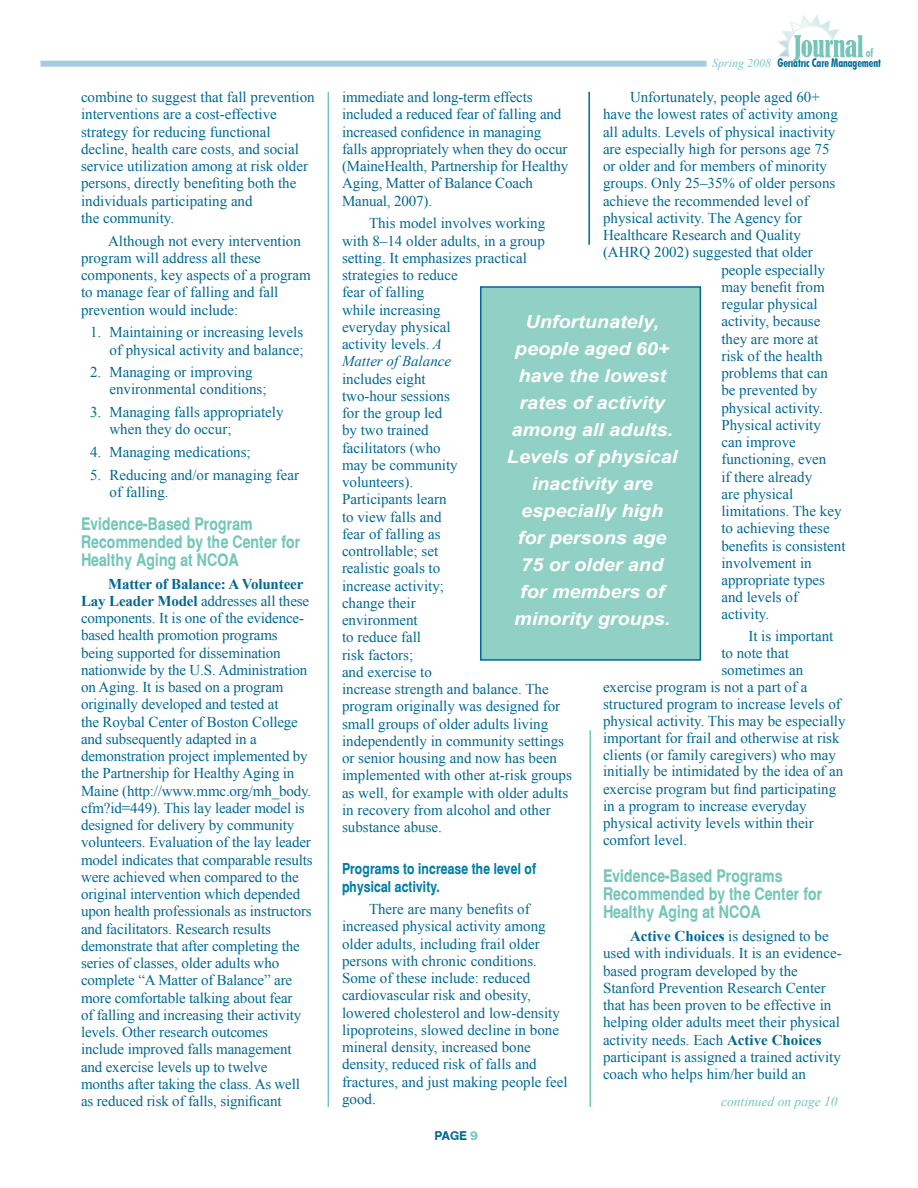
<style>
.page{position:relative;width:918px;height:1188px;background:#fff}
.page>*{position:absolute;margin:0;border:0;box-sizing:border-box;transform-origin:0 0}
.t1{font:italic 700 18px/27px "Arial";color:#fff;text-align:center;scale:1.1 1}
.t2{font:700 17.25px/18px "Switzerland Narrow";color:#74c7b8}
.t3{font:15px/17.2px "Times New Roman";color:#006892}
.t4{font:700 15px/17.2px "Switzerland Narrow";color:#007da5}
.t5{font:italic 13.5px "Times New Roman";color:#74c7b8}
.t6{font:700 condensed 12px "Futura BT";letter-spacing:-.01em;color:#006892;scale:.9 1}
.t7{font:italic 12px "Times New Roman";color:#74c7b8}
.t8{font:700 12px "Switzerland Narrow";color:#006892;scale:1.2 1}
.t9{font:700 condensed 12px "Futura BT";color:#74c7b8;scale:.9 1}
.s1{font-weight:700}
.s2{font-style:italic}
.s3{font-family:"Arial";color:#74c7b8}
</style>
<div class="page">
<div style="left:40px;top:61px;width:667px;height:6px;background:#a6cadf"></div>
<svg style="left:777px;top:15px;width:62px;height:46px"></svg>
<img style="left:793px;top:35px;width:69px;height:25px">
<hr style="left:328px;top:92px;width:1px;height:1015px;background:#74c7b8">
<hr style="left:588px;top:92px;width:2px;height:153px;background:#006892">
<div style="left:481px;top:287px;width:219px;height:373px;background:#91d1c5"></div>
<div style="left:480px;top:286px;width:221px;height:375px;border:2px solid #006892"></div>
<hr style="left:590px;top:730px;width:1px;height:377px;background:#74c7b8">
<p class="t3" style="left:81px;top:88px;width:235px">combine to suggest that fall prevention interventions are a cost-effective strategy for reducing functional decline, health care costs, and social service utilization among at risk older persons, directly benefiting both the individuals participating and<br>the community.</p>
<p class="t3" style="left:81px;top:232px;width:231px;text-indent:27px">Although not every intervention program will address all these components, key aspects of a program to manage fear of falling and fall prevention would include:</p>
<p class="t3" style="left:90px;top:323px;width:215px;text-align:right">1. Maintaining or increasing levels of physical activity and balance;</p>
<p class="t3" style="left:110px;top:363px;width:159px;text-indent:-20px">2. Managing or improving environmental conditions;</p>
<p class="t3" style="left:110px;top:403px;width:176px;text-indent:-20px">3. Managing falls appropriately when they do occur;</p>
<p class="t3" style="left:90px;top:443px;width:162px">4. Managing medications;</p>
<p class="t3" style="left:110px;top:466px;width:191px;text-indent:-20px">5. Reducing and/or managing fear of falling.</p>
<p class="t2" style="left:81px;top:515px;width:221px">Evidence-Based Program<br>Recommended by the Center for<br>Healthy Aging at NCOA</p>
<p class="t3" style="left:81px;top:575px;width:233px;text-indent:27px"><span class="s1">Matter of Balance: A Volunteer Lay Leader Model</span> addresses all these components. It is one of the evidence&shy;based health promotion programs being supported for dissemination nationwide by the U.S. Administration on Aging. It is based on a program originally developed and tested at<br>the Roybal Center of Boston College and subsequently adapted in a demonstration project implemented by the Partnership for Healthy Aging in Maine (http://www.mmc.org/mh_body. cfm?id=449). This lay leader model is designed for delivery by community volunteers. Evaluation of the lay leader model indicates that comparable results were achieved when compared to the original intervention which depended upon health professionals as instructors and facilitators. Research results demonstrate that after completing the series of classes, older adults who complete “A Matter of Balance” are more comfortable talking about fear<br>of falling and increasing their activity levels. Other research outcomes include improved falls management and exercise levels up to twelve months after taking the class. As well as reduced risk of falls, significant</p>
<p class="t9" style="left:866px;top:45px;width:10px">of</p>
<p class="t6" style="left:778px;top:55px;width:116px">Geriatric Care Management</p>
<p class="t7" style="left:712px;top:55px;width:61px">Spring 2008</p>
<p class="t3" style="left:630px;top:88px;width:191px">Unfortunately, people aged 60+</p>
<p class="t3" style="left:603px;top:106px;width:236px">have the lowest rates of activity among</p>
<p class="t3" style="left:603px;top:123px;width:234px">all adults. Levels of physical inactivity</p>
<p class="t3" style="left:603px;top:140px;width:228px">are especially high for persons age 75</p>
<p class="t3" style="left:603px;top:157px;width:226px">or older and for members of minority</p>
<p class="t3" style="left:603px;top:175px;width:234px">groups. Only 25–35% of older persons</p>
<p class="t3" style="left:603px;top:192px;width:207px">achieve the recommended level of</p>
<p class="t3" style="left:603px;top:209px;width:201px">physical activity. The Agency for</p>
<p class="t3" style="left:603px;top:226px;width:199px">Healthcare Research and Quality</p>
<p class="t3" style="left:603px;top:244px;width:211px">(AHRQ 2002) suggested that older</p>
<p class="t3" style="left:721px;top:261px;width:105px">people especially</p>
<p class="t3" style="left:721px;top:278px;width:105px">may benefit from</p>
<p class="t3" style="left:721px;top:295px;width:98px">regular physical</p>
<p class="t3" style="left:721px;top:313px;width:100px">activity, because</p>
<p class="t3" style="left:721px;top:330px;width:99px">they are more at</p>
<p class="t3" style="left:721px;top:347px;width:103px">risk of the health</p>
<p class="t3" style="left:721px;top:364px;width:108px">problems that can</p>
<p class="t3" style="left:721px;top:382px;width:97px">be prevented by</p>
<p class="t3" style="left:721px;top:399px;width:103px">physical activity.</p>
<p class="t3" style="left:721px;top:416px;width:101px">Physical activity</p>
<p class="t3" style="left:721px;top:433px;width:76px">can improve</p>
<p class="t3" style="left:721px;top:451px;width:106px">functioning, even</p>
<p class="t3" style="left:721px;top:468px;width:92px">if there already</p>
<p class="t3" style="left:721px;top:485px;width:74px">are physical</p>
<p class="t3" style="left:721px;top:502px;width:122px">limitations. The key</p>
<p class="t3" style="left:721px;top:520px;width:110px">to achieving these</p>
<p class="t3" style="left:721px;top:537px;width:126px">benefits is consistent</p>
<p class="t3" style="left:721px;top:554px;width:92px">involvement in</p>
<p class="t3" style="left:721px;top:571px;width:105px">appropriate types</p>
<p class="t3" style="left:721px;top:588px;width:78px">and levels of</p>
<p class="t3" style="left:721px;top:605px;width:49px">activity.</p>
<p class="t3" style="left:748px;top:627px;width:87px">It is important</p>
<p class="t3" style="left:721px;top:644px;width:69px">to note that</p>
<p class="t3" style="left:721px;top:661px;width:84px">sometimes an</p>
<p class="t3" style="left:603px;top:678px;width:206px">exercise program is not a part of a</p>
<p class="t3" style="left:603px;top:695px;width:239px">structured program to increase levels of</p>
<p class="t3" style="left:603px;top:712px;width:244px">physical activity. This may be especially</p>
<p class="t3" style="left:603px;top:729px;width:238px">important for frail and otherwise at risk</p>
<p class="t3" style="left:603px;top:746px;width:234px">clients (or family caregivers) who may</p>
<p class="t3" style="left:603px;top:763px;width:242px">initially be intimidated by the idea of an</p>
<p class="t3" style="left:603px;top:780px;width:235px">exercise program but find participating</p>
<p class="t3" style="left:603px;top:797px;width:205px">in a program to increase everyday</p>
<p class="t3" style="left:603px;top:814px;width:212px">physical activity levels within their</p>
<p class="t3" style="left:603px;top:832px;width:86px">comfort level.</p>
<p class="t2" style="left:603px;top:867px;width:221px">Evidence-Based Programs<br>Recommended by the Center for<br>Healthy Aging at NCOA</p>
<p class="t3" style="left:603px;top:927px;width:240px;text-indent:27px"><span class="s1">Active Choices</span> is designed to be used with individuals. It is an evidence&shy;based program developed by the Stanford Prevention Research Center that has been proven to be effective in helping older adults meet their physical activity needs. Each <span class="s1">Active Choices </span>participant is assigned a trained activity coach who helps him/her build an</p>
<p class="t3" style="left:342px;top:88px;width:228px">immediate and long-term effects included a reduced fear of falling and increased confidence in managing falls appropriately when they do occur (MaineHealth, Partnership for Healthy<br>Aging, Matter of Balance Coach<br>Manual, 2007).</p>
<p class="t3" style="left:342px;top:214px;width:205px;text-indent:27px">This model involves working with 8–14 older adults, in a group setting. It emphasizes practical strategies to reduce<br>fear of falling<br>while increasing<br>everyday physical<br>activity levels. <span class="s2">A<br>Matter of Balance</span></p>
<p class="t3" style="left:342px;top:370px;width:231px">includes eight<br>two-hour sessions<br>for the group led<br>by two trained<br>facilitators (who<br>may be community<br>volunteers).<br>Participants learn<br>to view falls and<br>fear of falling as<br>controllable; set<br>realistic goals to<br>increase activity;<br>change their<br>environment<br>to reduce fall<br>risk factors;<br>and exercise to<br>increase strength and balance. The program originally was designed for small groups of older adults living independently in community settings or senior housing and now has been implemented with other at-risk groups as well, for example with older adults in recovery from alcohol and other substance abuse.</p>
<p class="t4" style="left:342px;top:860px;width:196px">Programs to increase the level of physical activity.</p>
<p class="t3" style="left:342px;top:900px;width:227px;text-indent:27px">There are many benefits of increased physical activity among older adults, including frail older persons with chronic conditions.<br>Some of these include: reduced cardiovascular risk and obesity, lowered cholesterol and low-density lipoproteins, slowed decline in bone mineral density, increased bone density, reduced risk of falls and fractures, and just making people feel good.</p>
<p class="t1" style="left:507px;top:309px;width:157px">Unfortunately, people aged 60+ have the lowest rates of activity among all adults.<br>Levels of physical inactivity are especially high for persons age<br>75 or older and for members of minority groups.</p>
<p class="t5" style="left:721px;top:1092px;width:118px">continued on page 10</p>
<p class="t8" style="left:435px;top:1128px;width:38px">page <span class="s3">9</span></p>
</div>
